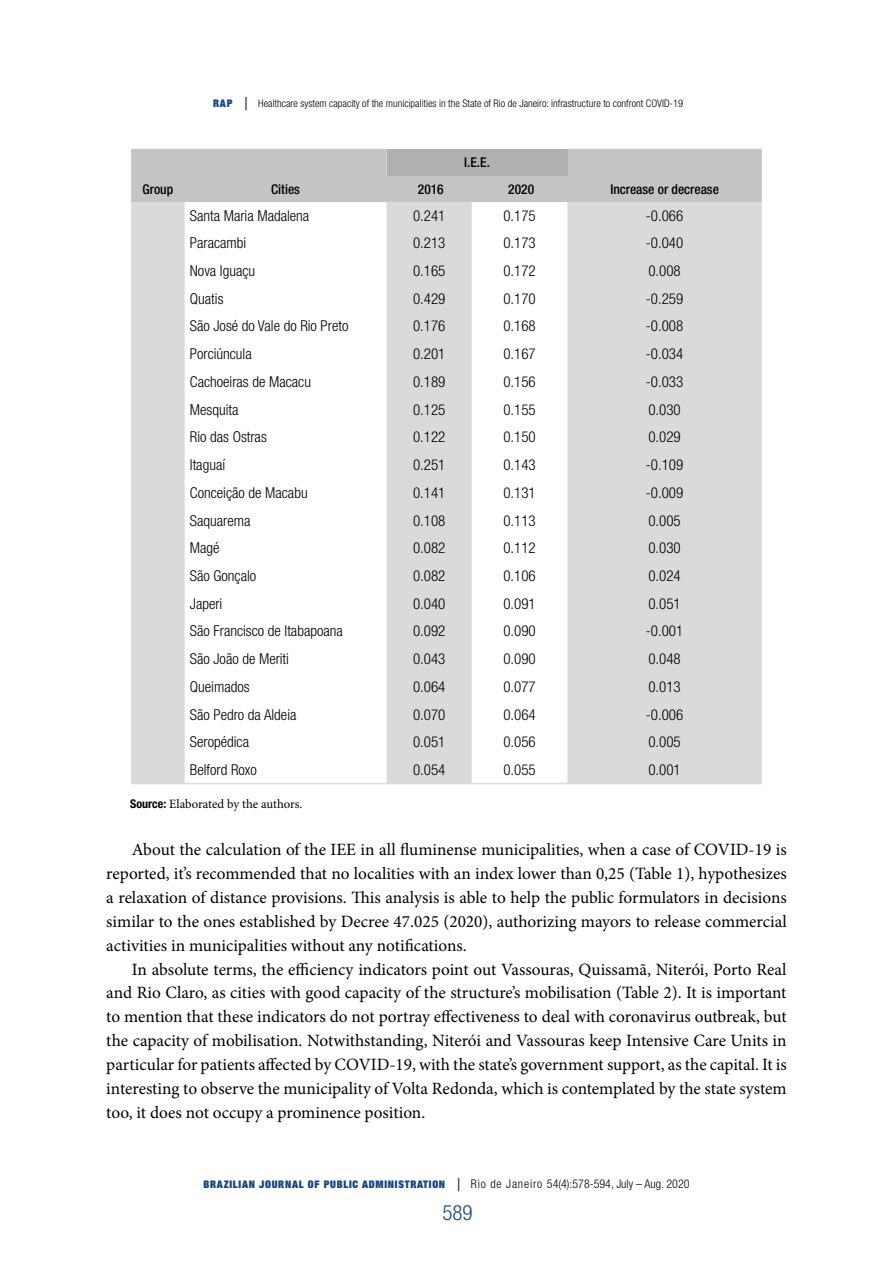
<style>
.page{position:relative;width:893px;height:1263px;background:#fff}
.page>*{position:absolute;margin:0;border:0;box-sizing:border-box;transform-origin:0 0}
.t1{font:300 condensed 21px "Helvetica Neue LT Std";color:#184480}
.t2{font:17.25px/23.9px "Minion Pro";color:#000;text-align:justify}
.t3{font:300 condensed 15px "Helvetica Neue LT Std";color:#000}
.t4{font:500 condensed 13.5px "Helvetica Neue LT Std";color:#000}
.t5{font:12.75px "Minion Pro";letter-spacing:-.005em;color:#000}
.t6{font:300 condensed 12px "Helvetica Neue LT Std";color:#000}
.t7{font:300 condensed 10.5px "Helvetica Neue LT Std";color:#000}
.s1{font-family:"Helvetica Neue";font-weight:900;font-stretch:expanded;color:#184480}
.s2{font-size:18px}
.s3{font-family:"Helvetica Neue LT Std";font-weight:700;font-stretch:condensed;font-size:12px}
.s4{font-family:"Helvetica Neue";font-weight:900;font-stretch:expanded;font-size:10.5px;color:#184480}
</style>
<div class="page">
<div style="left:131px;top:149px;width:631px;height:53px;background:#c4c4c4"></div>
<div style="left:387px;top:149px;width:180px;height:26px;background:#b0b0b0"></div>
<svg style="left:131px;top:202px;width:631px;height:581px;fill:#dadada"></svg>
<hr style="left:131px;top:783px;width:54px;height:1px;background:#dadada">
<hr style="left:185px;top:783px;width:202px;height:1px;background:#dadada">
<hr style="left:387px;top:783px;width:85px;height:1px;background:#dadada">
<hr style="left:472px;top:783px;width:95px;height:1px;background:#dadada">
<hr style="left:567px;top:783px;width:195px;height:1px;background:#dadada">
<p class="t7" style="left:213px;top:98px;width:472px"><span class="s1">RAP</span> <span class="s2">|</span> Healthcare system capacity of the municipalities in the State of Rio de Janeiro: infrastructure to confront COVID-19</p>
<p class="t4" style="left:464px;top:154px;width:27px">I.E.E.</p>
<p class="t4" style="left:143px;top:181px;width:32px">Group</p>
<p class="t4" style="left:271px;top:181px;width:30px">Cities</p>
<p class="t4" style="left:418px;top:181px;width:27px">2016</p>
<p class="t4" style="left:508px;top:181px;width:27px">2020</p>
<p class="t4" style="left:610px;top:181px;width:110px">Increase or decrease</p>
<p class="t3" style="left:190px;top:207px;width:121px">Santa Maria Madalena</p>
<p class="t3" style="left:413px;top:207px;width:34px">0.241</p>
<p class="t3" style="left:503px;top:207px;width:34px">0.175</p>
<p class="t3" style="left:646px;top:207px;width:39px">-0.066</p>
<p class="t3" style="left:190px;top:234px;width:58px">Paracambi</p>
<p class="t3" style="left:413px;top:234px;width:34px">0.213</p>
<p class="t3" style="left:503px;top:234px;width:34px">0.173</p>
<p class="t3" style="left:646px;top:234px;width:39px">-0.040</p>
<p class="t3" style="left:190px;top:262px;width:67px">Nova Iguaçu</p>
<p class="t3" style="left:413px;top:262px;width:34px">0.165</p>
<p class="t3" style="left:503px;top:262px;width:34px">0.172</p>
<p class="t3" style="left:648px;top:262px;width:34px">0.008</p>
<p class="t3" style="left:190px;top:290px;width:35px">Quatis</p>
<p class="t3" style="left:413px;top:290px;width:34px">0.429</p>
<p class="t3" style="left:503px;top:290px;width:34px">0.170</p>
<p class="t3" style="left:646px;top:290px;width:39px">-0.259</p>
<p class="t3" style="left:190px;top:318px;width:160px">São José do Vale do Rio Preto</p>
<p class="t3" style="left:413px;top:318px;width:34px">0.176</p>
<p class="t3" style="left:503px;top:318px;width:34px">0.168</p>
<p class="t3" style="left:646px;top:318px;width:39px">-0.008</p>
<p class="t3" style="left:190px;top:345px;width:63px">Porciúncula</p>
<p class="t3" style="left:413px;top:345px;width:34px">0.201</p>
<p class="t3" style="left:503px;top:345px;width:34px">0.167</p>
<p class="t3" style="left:646px;top:345px;width:39px">-0.034</p>
<p class="t3" style="left:190px;top:373px;width:123px">Cachoeiras de Macacu</p>
<p class="t3" style="left:413px;top:373px;width:34px">0.189</p>
<p class="t3" style="left:503px;top:373px;width:34px">0.156</p>
<p class="t3" style="left:646px;top:373px;width:39px">-0.033</p>
<p class="t3" style="left:190px;top:401px;width:50px">Mesquita</p>
<p class="t3" style="left:413px;top:401px;width:34px">0.125</p>
<p class="t3" style="left:503px;top:401px;width:34px">0.155</p>
<p class="t3" style="left:648px;top:401px;width:34px">0.030</p>
<p class="t3" style="left:190px;top:428px;width:78px">Rio das Ostras</p>
<p class="t3" style="left:413px;top:428px;width:34px">0.122</p>
<p class="t3" style="left:503px;top:428px;width:34px">0.150</p>
<p class="t3" style="left:648px;top:428px;width:34px">0.029</p>
<p class="t3" style="left:190px;top:456px;width:37px">Itaguaí</p>
<p class="t3" style="left:413px;top:456px;width:34px">0.251</p>
<p class="t3" style="left:503px;top:456px;width:34px">0.143</p>
<p class="t3" style="left:646px;top:456px;width:39px">-0.109</p>
<p class="t3" style="left:190px;top:484px;width:119px">Conceição de Macabu</p>
<p class="t3" style="left:413px;top:484px;width:34px">0.141</p>
<p class="t3" style="left:503px;top:484px;width:34px">0.131</p>
<p class="t3" style="left:646px;top:484px;width:39px">-0.009</p>
<p class="t3" style="left:190px;top:512px;width:62px">Saquarema</p>
<p class="t3" style="left:413px;top:512px;width:34px">0.108</p>
<p class="t3" style="left:503px;top:512px;width:34px">0.113</p>
<p class="t3" style="left:648px;top:512px;width:34px">0.005</p>
<p class="t3" style="left:190px;top:539px;width:31px">Magé</p>
<p class="t3" style="left:413px;top:539px;width:34px">0.082</p>
<p class="t3" style="left:503px;top:539px;width:34px">0.112</p>
<p class="t3" style="left:648px;top:539px;width:34px">0.030</p>
<p class="t3" style="left:190px;top:567px;width:68px">São Gonçalo</p>
<p class="t3" style="left:413px;top:567px;width:34px">0.082</p>
<p class="t3" style="left:503px;top:567px;width:34px">0.106</p>
<p class="t3" style="left:648px;top:567px;width:34px">0.024</p>
<p class="t3" style="left:190px;top:595px;width:34px">Japeri</p>
<p class="t3" style="left:413px;top:595px;width:34px">0.040</p>
<p class="t3" style="left:503px;top:595px;width:34px">0.091</p>
<p class="t3" style="left:648px;top:595px;width:34px">0.051</p>
<p class="t3" style="left:190px;top:622px;width:154px">São Francisco de Itabapoana</p>
<p class="t3" style="left:413px;top:622px;width:34px">0.092</p>
<p class="t3" style="left:503px;top:622px;width:34px">0.090</p>
<p class="t3" style="left:646px;top:622px;width:39px">-0.001</p>
<p class="t3" style="left:190px;top:650px;width:101px">São João de Meriti</p>
<p class="t3" style="left:413px;top:650px;width:34px">0.043</p>
<p class="t3" style="left:503px;top:650px;width:34px">0.090</p>
<p class="t3" style="left:648px;top:650px;width:34px">0.048</p>
<p class="t3" style="left:190px;top:678px;width:61px">Queimados</p>
<p class="t3" style="left:413px;top:678px;width:34px">0.064</p>
<p class="t3" style="left:503px;top:678px;width:34px">0.077</p>
<p class="t3" style="left:648px;top:678px;width:34px">0.013</p>
<p class="t3" style="left:190px;top:706px;width:108px">São Pedro da Aldeia</p>
<p class="t3" style="left:413px;top:706px;width:34px">0.070</p>
<p class="t3" style="left:503px;top:706px;width:34px">0.064</p>
<p class="t3" style="left:646px;top:706px;width:39px">-0.006</p>
<p class="t3" style="left:190px;top:733px;width:61px">Seropédica</p>
<p class="t3" style="left:413px;top:733px;width:34px">0.051</p>
<p class="t3" style="left:503px;top:733px;width:34px">0.056</p>
<p class="t3" style="left:648px;top:733px;width:34px">0.005</p>
<p class="t3" style="left:190px;top:761px;width:68px">Belford Roxo</p>
<p class="t3" style="left:413px;top:761px;width:34px">0.054</p>
<p class="t3" style="left:503px;top:761px;width:34px">0.055</p>
<p class="t3" style="left:648px;top:761px;width:34px">0.001</p>
<p class="t5" style="left:130px;top:795px;width:174px"><span class="s3">Source:</span> Elaborated by the authors.</p>
<p class="t2" style="left:106px;top:838px;width:682px;text-indent:26px">About the calculation of the IEE in all fluminense municipalities, when a case of COVID-19 is reported, it’s recommended that no localities with an index lower than 0,25 (Table 1), hypothesizes a relaxation of distance provisions. This analysis is able to help the public formulators in decisions similar to the ones established by Decree 47.025 (2020), authorizing mayors to release commercial activities in municipalities without any notifications.</p>
<p class="t2" style="left:106px;top:957px;width:682px;text-indent:26px">In absolute terms, the efficiency indicators point out Vassouras, Quissamã, Niterói, Porto Real and Rio Claro, as cities with good capacity of the structure’s mobilisation (Table 2). It is important to mention that these indicators do not portray effectiveness to deal with coronavirus outbreak, but the capacity of mobilisation. Notwithstanding, Niterói and Vassouras keep Intensive Care Units in particular for patients affected by COVID-19, with the state’s government support, as the capital. It is interesting to observe the municipality of Volta Redonda, which is contemplated by the state system too, it does not occupy a prominence position.</p>
<p class="t6" style="left:203px;top:1176px;width:488px"><span class="s4">BRAZILIAN JOURNAL OF PUBLIC ADMINISTRATION</span> <span class="s2">|</span> Rio de Janeiro 54(4):578-594, July – Aug. 2020</p>
<p class="t1" style="left:442px;top:1200px;width:32px">589</p>
</div>
